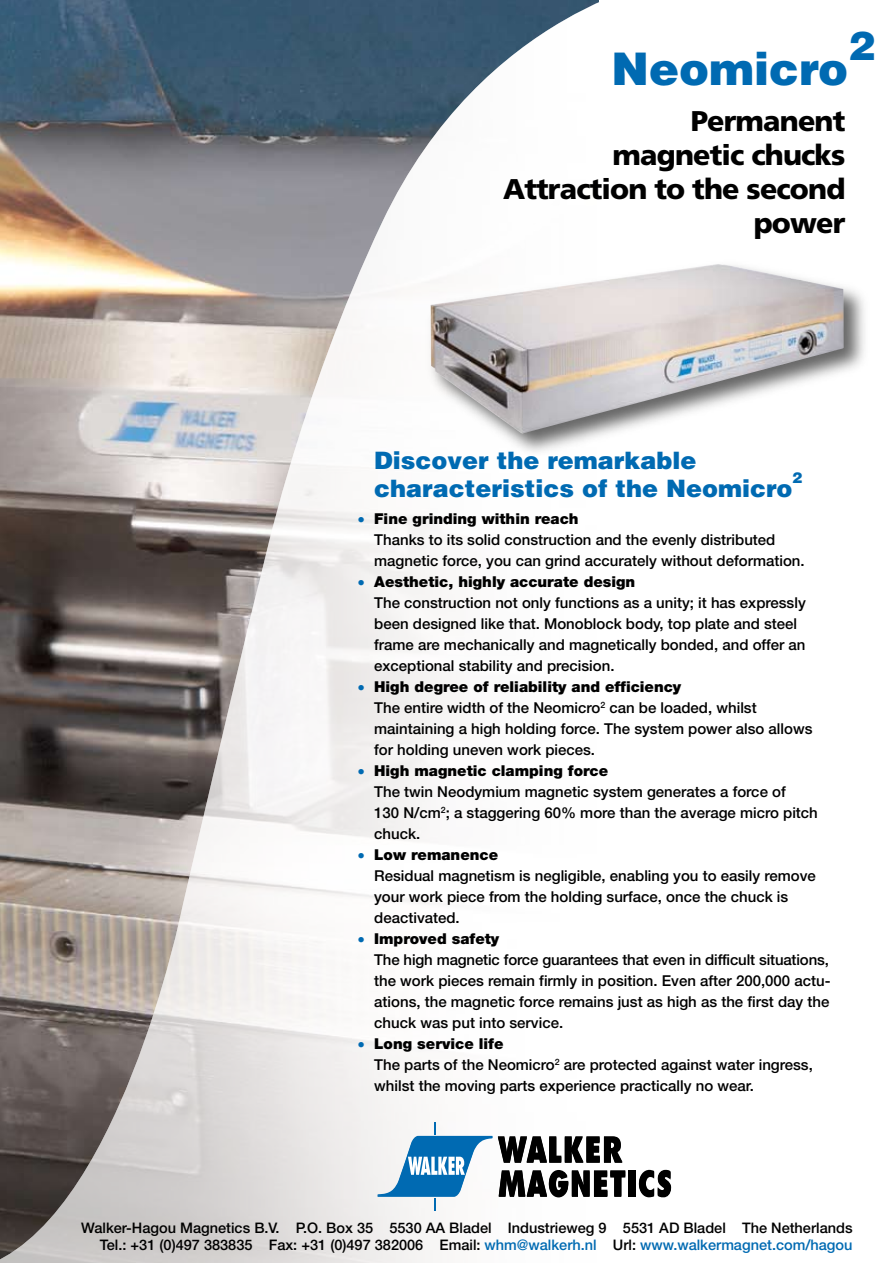
<style>
.page{position:relative;width:893px;height:1263px;background:#fff}
.page>*{position:absolute;margin:0;border:0;box-sizing:border-box;transform-origin:0 0}
.t1{font:900 45px "Helvetica";color:#006ab2}
.t2{font:900 39.9px "Helvetica";color:#006ab2}
.t3{font:900 28.5px/34.2px "Frutiger";letter-spacing:-.03em;color:#000;text-align:right}
.t4{font:900 24px/27.8px "Helvetica";color:#006ab2}
.t5{font:500 15px/21px "Helvetica Neue";color:#000}
.t6{font:900 15px "Helvetica Neue";color:#000}
.t7{font:500 15px "Helvetica Neue";color:#006ab2}
.t8{font:900 15px "Helvetica";color:#006ab2}
.t9{font:500 14.55px/17.4px "Helvetica Neue";color:#000;text-align:right}
.s1{font-weight:900}
.s2{color:#006ab2}
</style>
<div class="page">
<img style="left:0;top:0;width:597px;height:1263px">
<div style="left:628px;top:1170px;width:7px;height:26px;background:#000"></div>
<svg style="left:377px;top:1122px;width:248px;height:89px"></svg>
<div style="left:628px;top:1171px;width:7px;height:26px;background:#000"></div>
<svg style="left:639px;top:1170px;width:32px;height:27px"></svg>
<div style="left:424px;top:258px;width:447px;height:202px;background:#000;opacity:.6"></div>
<img style="left:430px;top:264px;width:414px;height:170px">
<h2 class="t2" style="left:848px;top:19px;width:28px">2</h2>
<h1 class="t1" style="left:612px;top:39px;width:238px">Neomicro</h1>
<h3 class="t3" style="left:503px;top:104px;width:344px">Permanent<br>magnetic chucks<br>Attraction to the second power</h3>
<p class="t7" style="left:358px;top:511px;width:9px">•</p>
<p class="t7" style="left:358px;top:574px;width:9px">•</p>
<p class="t7" style="left:358px;top:679px;width:9px">•</p>
<p class="t7" style="left:358px;top:763px;width:9px">•</p>
<p class="t7" style="left:358px;top:847px;width:9px">•</p>
<p class="t7" style="left:358px;top:931px;width:9px">•</p>
<p class="t7" style="left:358px;top:1036px;width:9px">•</p>
<h3 class="t4" style="left:374px;top:445px;width:420px">Discover the remarkable characteristics of the Neomicro</h3>
<p class="t6" style="left:374px;top:509px;width:206px">Fine grinding within reach</p>
<p class="t5" style="left:374px;top:528px;width:432px">Thanks to its solid construction and the evenly distributed magnetic force, you can grind accurately without deformation.</p>
<p class="t6" style="left:374px;top:572px;width:263px">Aesthetic, highly accurate design</p>
<p class="t5" style="left:374px;top:591px;width:433px">The construction not only functions as a unity; it has expressly been designed like that. Monoblock body, top plate and steel frame are mechanically and magnetically bonded, and offer an exceptional stability and precision.</p>
<p class="t5" style="left:374px;top:675px;width:440px"><span class="s1">High degree of reliability and efficiency<br></span>The entire width of the Neomicro<sup>2</sup> can be loaded, whilst maintaining a high holding force. The system power also allows for holding uneven work pieces.</p>
<p class="t6" style="left:374px;top:761px;width:235px">High magnetic clamping force</p>
<p class="t5" style="left:374px;top:780px;width:445px">The twin Neodymium magnetic system generates a force of<br>130 N/cm<sup>2</sup>; a staggering 60% more than the average micro pitch chuck.</p>
<p class="t6" style="left:374px;top:845px;width:125px">Low remanence</p>
<p class="t5" style="left:374px;top:864px;width:443px">Residual magnetism is negligible, enabling you to easily remove your work piece from the holding surface, once the chuck is deactivated.</p>
<p class="t6" style="left:374px;top:929px;width:127px">Improved safety</p>
<p class="t5" style="left:374px;top:948px;width:458px;text-align:justify">The high magnetic force guarantees that even in difficult situations, the work pieces remain firmly in position. Even after 200,000 actu&shy;ations, the magnetic force remains just as high as the first day the chuck was put into service.</p>
<p class="t5" style="left:374px;top:1032px;width:440px"><span class="s1">Long service life<br></span>The parts of the Neomicro<sup>2</sup> are protected against water ingress, whilst the moving parts experience practically no wear.</p>
<p class="t8" style="left:792px;top:468px;width:12px">2</p>
<p class="t9" style="left:81px;top:1219px;width:773px">Walker-Hagou Magnetics B.V. P.O. Box 35 5530 AA Bladel Industrieweg 9 5531 AD Bladel The Netherlands<br>Tel.: +31 (0)497 383835 Fax: +31 (0)497 382006 Email: <span class="s2">whm@walkerh.nl</span> Url: <span class="s2">www.walkermagnet.com/hagou</span></p>
</div>
